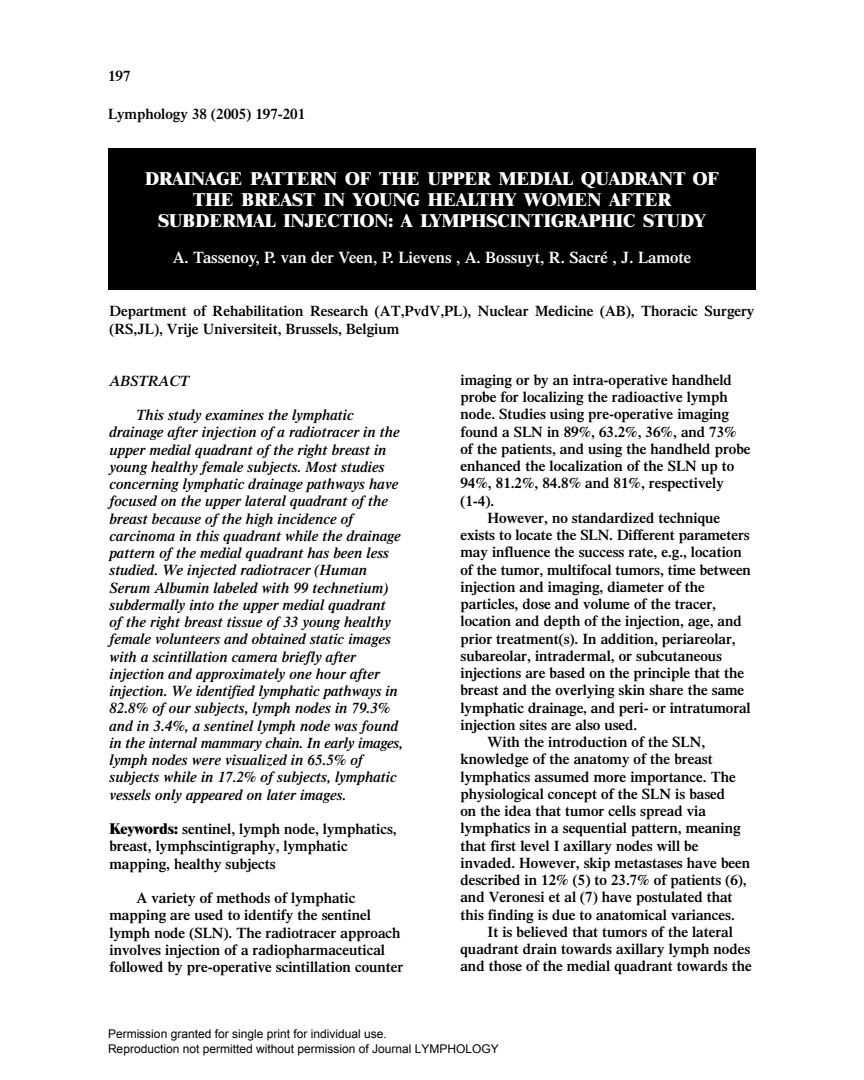
<style>
.page{position:relative;width:864px;height:1080px;background:#fff}
.page>*{position:absolute;margin:0;border:0;box-sizing:border-box;transform-origin:0 0}
.t1{font:800 18px/21px "Times";color:#fff;text-align:center}
.t2{font:600 16.5px "Times";color:#fff}
.t3{font:600 15px/17.2px "Times";color:#000}
.t4{font:italic 600 15px/17.2px "Times";color:#000}
.t5{font:12px/14.4px "Arial";color:#000}
.s1{font-weight:800}
</style>
<div class="page">
<div style="left:108px;top:148px;width:648px;height:142px;background:#000"></div>
<p class="t3" style="left:108px;top:69px;width:24px">197</p>
<p class="t3" style="left:108px;top:106px;width:199px">Lymphology 38 (2005) 197-201</p>
<p class="t1" style="left:145px;top:169px;width:575px">DRAINAGE PATTERN OF THE UPPER MEDIAL QUADRANT OF<br>THE BREAST IN YOUNG HEALTHY WOMEN AFTER<br>SUBDERMAL INJECTION: A LYMPHSCINTIGRAPHIC STUDY</p>
<p class="t2" style="left:173px;top:251px;width:520px">A. Tassenoy, P. van der Veen, P. Lievens , A. Bossuyt, R. Sacré , J. Lamote</p>
<p class="t3" style="left:110px;top:303px;width:646px;line-height:18.1px">Department of Rehabilitation Research (AT,PvdV,PL), Nuclear Medicine (AB), Thoracic Surgery (RS,JL), Vrije Universiteit, Brussels, Belgium</p>
<p class="t4" style="left:110px;top:373px;width:81px">ABSTRACT</p>
<p class="t4" style="left:110px;top:408px;width:295px;text-indent:27px">This study examines the lymphatic drainage after injection of a radiotracer in the upper medial quadrant of the right breast in young healthy female subjects. Most studies concerning lymphatic drainage pathways have focused on the upper lateral quadrant of the breast because of the high incidence of carcinoma in this quadrant while the drainage pattern of the medial quadrant has been less studied. We injected radiotracer (Human Serum Albumin labeled with 99 technetium) subdermally into the upper medial quadrant<br>of the right breast tissue of 33 young healthy female volunteers and obtained static images with a scintillation camera briefly after injection and approximately one hour after injection. We identified lymphatic pathways in 82.8% of our subjects, lymph nodes in 79.3% and in 3.4%, a sentinel lymph node was found in the internal mammary chain. In early images, lymph nodes were visualized in 65.5% of subjects while in 17.2% of subjects, lymphatic vessels only appeared on later images.</p>
<p class="t3" style="left:110px;top:822px;width:289px"><span class="s1">Keywords:</span> sentinel, lymph node, lymphatics, breast, lymphscintigraphy, lymphatic mapping, healthy subjects</p>
<p class="t3" style="left:110px;top:891px;width:295px;text-indent:27px">A variety of methods of lymphatic mapping are used to identify the sentinel lymph node (SLN). The radiotracer approach involves injection of a radiopharmaceutical followed by pre-operative scintillation counter</p>
<p class="t3" style="left:460px;top:373px;width:273px">imaging or by an intra-operative handheld</p>
<p class="t3" style="left:460px;top:390px;width:269px">probe for localizing the radioactive lymph</p>
<p class="t3" style="left:460px;top:407px;width:270px">node. Studies using pre-operative imaging</p>
<p class="t3" style="left:460px;top:424px;width:278px">found a SLN in 89%, 63.2%, 36%, and 73%</p>
<p class="t3" style="left:460px;top:442px;width:292px">of the patients, and using the handheld probe</p>
<p class="t3" style="left:460px;top:459px;width:275px">enhanced the localization of the SLN up to</p>
<p class="t3" style="left:460px;top:476px;width:265px">94%, 81.2%, 84.8% and 81%, respectively</p>
<p class="t3" style="left:460px;top:493px;width:35px">(1-4).</p>
<p class="t3" style="left:488px;top:511px;width:234px">However, no standardized technique</p>
<p class="t3" style="left:460px;top:528px;width:291px">exists to locate the SLN. Different parameters</p>
<p class="t3" style="left:460px;top:545px;width:283px">may influence the success rate, e.g., location</p>
<p class="t3" style="left:460px;top:562px;width:292px">of the tumor, multifocal tumors, time between</p>
<p class="t3" style="left:460px;top:580px;width:246px">injection and imaging, diameter of the</p>
<p class="t3" style="left:460px;top:597px;width:257px">particles, dose and volume of the tracer,</p>
<p class="t3" style="left:460px;top:614px;width:283px">location and depth of the injection, age, and</p>
<p class="t3" style="left:460px;top:631px;width:277px">prior treatment(s). In addition, periareolar,</p>
<p class="t3" style="left:460px;top:649px;width:263px">subareolar, intradermal, or subcutaneous</p>
<p class="t3" style="left:460px;top:666px;width:285px">injections are based on the principle that the</p>
<p class="t3" style="left:460px;top:683px;width:285px">breast and the overlying skin share the same</p>
<p class="t3" style="left:460px;top:700px;width:292px">lymphatic drainage, and peri- or intratumoral</p>
<p class="t3" style="left:460px;top:718px;width:178px">injection sites are also used.</p>
<p class="t3" style="left:488px;top:735px;width:219px">With the introduction of the SLN,</p>
<p class="t3" style="left:460px;top:752px;width:254px">knowledge of the anatomy of the breast</p>
<p class="t3" style="left:460px;top:769px;width:277px">lymphatics assumed more importance. The</p>
<p class="t3" style="left:460px;top:787px;width:266px">physiological concept of the SLN is based</p>
<p class="t3" style="left:460px;top:804px;width:247px">on the idea that tumor cells spread via</p>
<p class="t3" style="left:460px;top:821px;width:282px">lymphatics in a sequential pattern, meaning</p>
<p class="t3" style="left:460px;top:838px;width:239px">that first level I axillary nodes will be</p>
<p class="t3" style="left:460px;top:856px;width:291px">invaded. However, skip metastases have been</p>
<p class="t3" style="left:460px;top:873px;width:288px">described in 12% (5) to 23.7% of patients (6),</p>
<p class="t3" style="left:460px;top:890px;width:274px">and Veronesi et al (7) have postulated that</p>
<p class="t3" style="left:460px;top:907px;width:276px">this finding is due to anatomical variances.</p>
<p class="t3" style="left:488px;top:924px;width:247px">It is believed that tumors of the lateral</p>
<p class="t3" style="left:460px;top:941px;width:291px">quadrant drain towards axillary lymph nodes</p>
<p class="t3" style="left:460px;top:958px;width:293px">and those of the medial quadrant towards the</p>
<p class="t5" style="left:108px;top:1027px;width:392px">Permission granted for single print for individual use.<br>Reproduction not permitted without permission of Journal LYMPHOLOGY</p>
</div>
